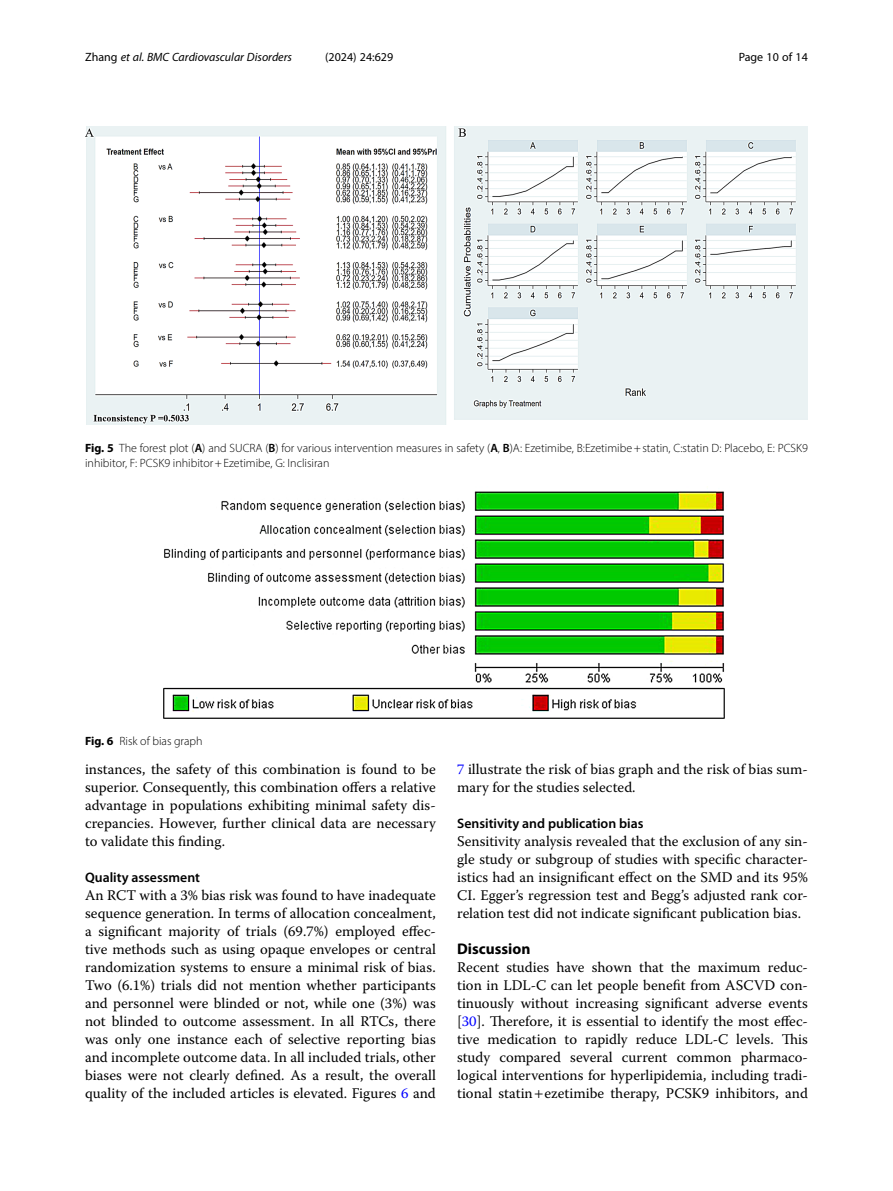
<style>
.page{position:relative;width:893px;height:1191px;background:#fff}
.page>*{position:absolute;margin:0;border:0;box-sizing:border-box;transform-origin:0 0}
.Head_1{font:700 15.45px "Myriad Pro";color:#000}
.Body_Text{font:14.7px/18px "Warnock Pro";color:#000;text-align:justify}
.Head_2{font:600 13.8px "Myriad Pro";color:#000}
.Figure_Caption{font:300 12px/15px "Myriad Pro";color:#000}
.t1{font:italic 12px "Myriad Pro";color:#000}
.t2{font:12px "Myriad Pro";color:#000}
.s1{font-style:normal}
.s2{font-weight:700}
.s3{font-weight:600}
.s4{color:#00f}
</style>
<div class="page">
<img style="left:164px;top:486px;width:565px;height:232px">
<img style="left:85px;top:126px;width:723px;height:298px">
<p class="t1" style="left:85px;top:50px;width:208px"><span class="s1">Zhang</span> et al. BMC Cardiovascular Disorders</p>
<p class="t2" style="left:325px;top:50px;width:70px">(2024) 24:629</p>
<p class="t2" style="left:739px;top:50px;width:71px">Page 10 of 14</p>
<p class="Figure_Caption" style="left:85px;top:440px;width:724px"><span class="s2">Fig. 5</span> The forest plot (<span class="s3">A</span>) and SUCRA (<span class="s3">B</span>) for various intervention measures in safety (<span class="s3">A</span>, <span class="s3">B</span>)A: Ezetimibe, B:Ezetimibe+statin, C:statin D: Placebo, E: PCSK9 inhibitor, F: PCSK9 inhibitor+Ezetimibe, G: Inclisiran</p>
<p class="Figure_Caption" style="left:85px;top:734px;width:119px"><span class="s2">Fig. 6</span> Risk of bias graph</p>
<p class="Body_Text" style="left:85px;top:760px;width:352px">instances, the safety of this combination is found to be superior. Consequently, this combination offers a relative advantage in populations exhibiting minimal safety dis&shy;crepancies. However, further clinical data are necessary to validate this finding.</p>
<p class="Head_2" style="left:85px;top:869px;width:117px">Quality assessment</p>
<p class="Body_Text" style="left:85px;top:886px;width:352px">An RCT with a 3% bias risk was found to have inadequate sequence generation. In terms of allocation concealment, a significant majority of trials (69.7%) employed effec&shy;tive methods such as using opaque envelopes or central randomization systems to ensure a minimal risk of bias.<br>Two (6.1%) trials did not mention whether participants and personnel were blinded or not, while one (3%) was not blinded to outcome assessment. In all RTCs, there was only one instance each of selective reporting bias and incomplete outcome data. In all included trials, other biases were not clearly defined. As a result, the overall quality of the included articles is elevated. Figures <span class="s4">6</span> and</p>
<p class="Body_Text" style="left:457px;top:760px;width:352px"><span class="s4">7</span> illustrate the risk of bias graph and the risk of bias sum&shy;mary for the studies selected.</p>
<p class="Head_2" style="left:457px;top:815px;width:188px">Sensitivity and publication bias</p>
<p class="Body_Text" style="left:457px;top:832px;width:352px">Sensitivity analysis revealed that the exclusion of any sin&shy;gle study or subgroup of studies with specific character&shy;istics had an insignificant effect on the SMD and its 95% CI. Egger’s regression test and Begg’s adjusted rank cor&shy;relation test did not indicate significant publication bias.</p>
<p class="Head_1" style="left:457px;top:939px;width:75px">Discussion</p>
<p class="Body_Text" style="left:457px;top:958px;width:352px">Recent studies have shown that the maximum reduc&shy;tion in LDL-C can let people benefit from ASCVD con&shy;tinuously without increasing significant adverse events [<span class="s4">30</span>]. Therefore, it is essential to identify the most effec&shy;tive medication to rapidly reduce LDL-C levels. This study compared several current common pharmaco&shy;logical interventions for hyperlipidemia, including tradi&shy;tional statin ezetimibe therapy, PCSK9 inhibitors, and</p>
</div>
